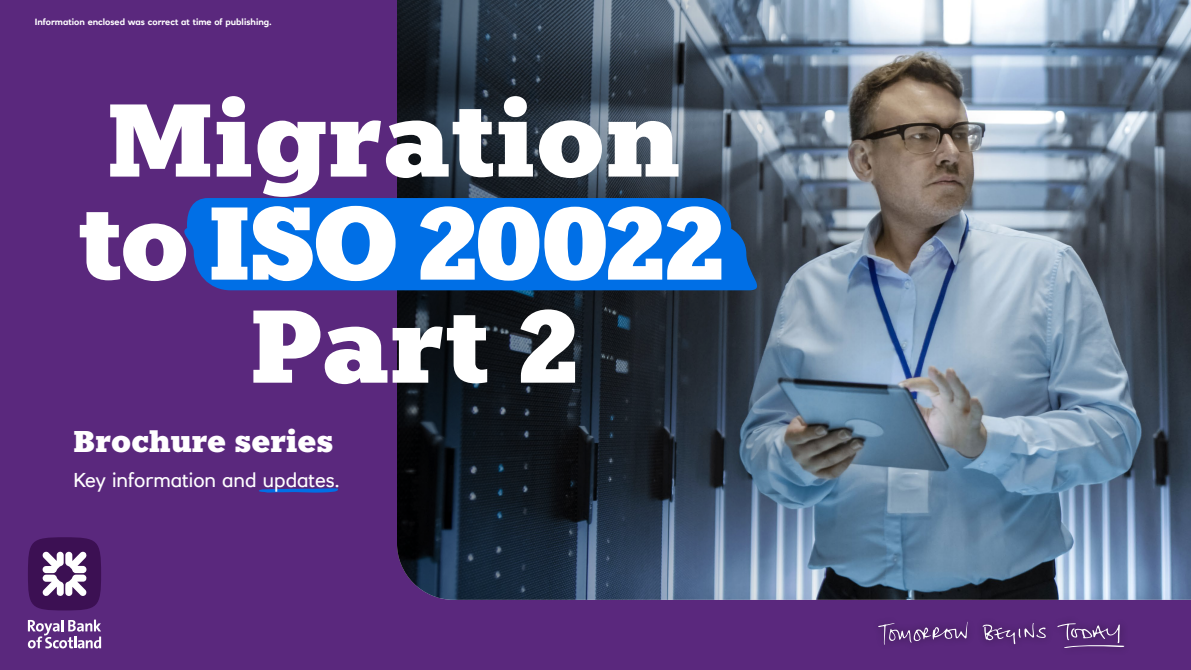
<style>
.page{position:relative;width:1191px;height:670px;background:#5a287d}
.page>*{position:absolute;margin:0;border:0;box-sizing:border-box;transform-origin:0 0}
.t1{font:900 103px/103px "Knile";letter-spacing:.01em;color:#fff;text-align:center}
.t2{font:900 30px "Knile";color:#fff}
.t3{font:20px "RN House Sans";color:#fff}
.t4{font:700 9px "RN House Sans";color:#fff}
</style>
<div class="page">
<img style="left:397px;top:0;width:794px;height:600px">
<div style="left:28px;top:537px;width:73px;height:73px;background:#3c1053;border-radius:50%"></div>
<svg style="left:42px;top:551px;width:45px;height:45px"></svg>
<svg style="left:28px;top:619px;width:73px;height:29px"></svg>
<svg style="left:1057px;top:623px;width:68px;height:25px"></svg>
<svg style="left:878px;top:623px;width:89px;height:22px"></svg>
<svg style="left:982px;top:623px;width:64px;height:21px"></svg>
<svg style="left:184px;top:198px;width:585px;height:92px;background:#046bdc"></svg>
<svg style="left:259px;top:488px;width:79px;height:4px"></svg>
<p class="t4" style="left:35px;top:17px;width:238px">Information enclosed was correct at time of publishing.</p>
<h1 class="t1" style="left:78px;top:89px;width:647px">Migration to ISO 20022<br>Part 2</h1>
<h2 class="t2" style="left:73px;top:422px;width:262px">Brochure series</h2>
<h3 class="t3" style="left:73px;top:467px;width:268px">Key information and updates.</h3>
</div>
